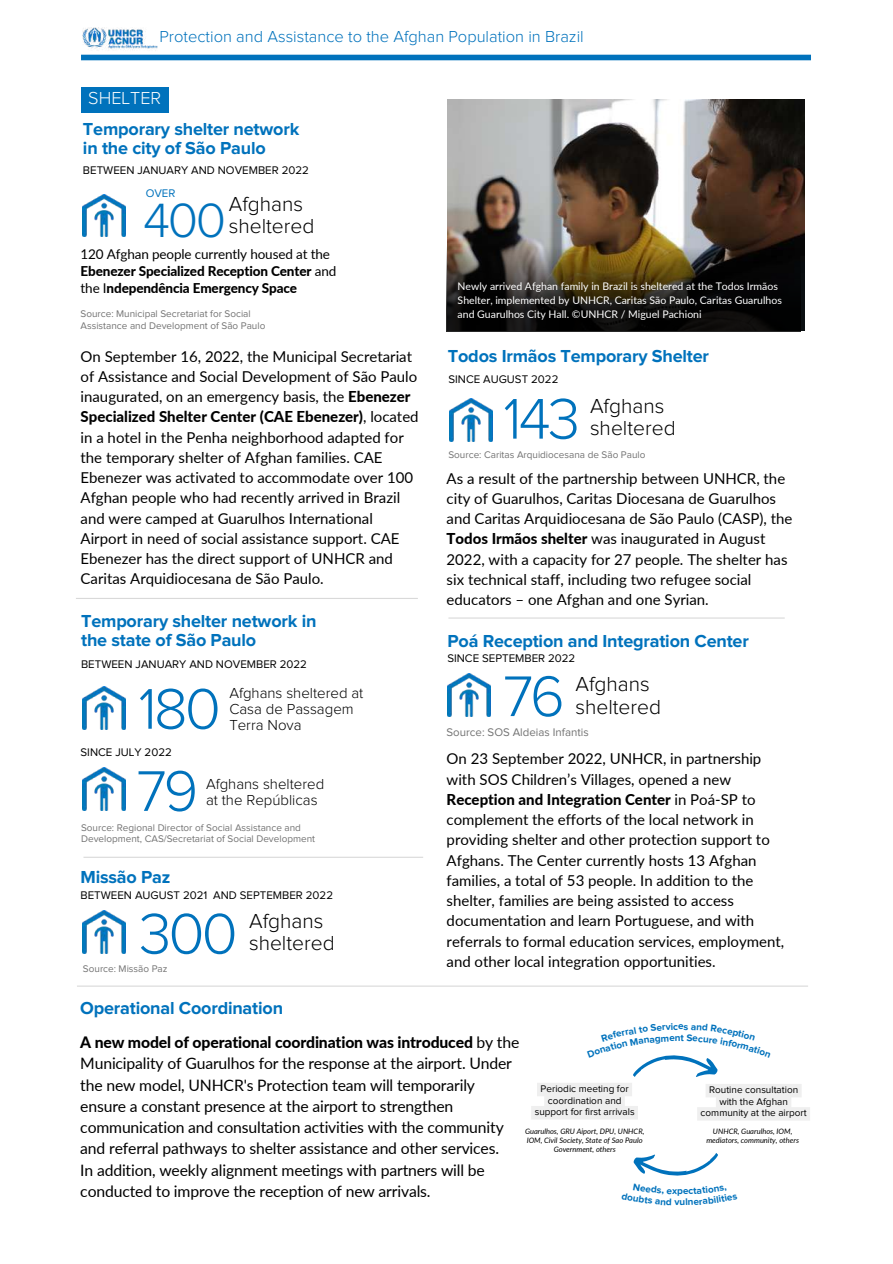
<style>
.page{position:relative;width:893px;height:1264px;background:#fff}
.page>*{position:absolute;margin:0;border:0;box-sizing:border-box;transform-origin:0 0}
.t1{font:300 59.4px "Proxima Nova";letter-spacing:-.05em;color:#0072bc}
.t2{font:300 49.8px "Proxima Nova";color:#0072bc}
.t3{font:300 21px/22.4px "Proxima Nova";color:#000}
.t4{font:700 18px/19px "Proxima Nova";letter-spacing:-.01em;color:#0072bc}
.t5{font:300 18px "Proxima Nova";color:#fefefe}
.t6{font:300 16.5px "Proxima Nova";color:#0072bc}
.t7{font:15.75px/21.3px "Lato";letter-spacing:-.01em;color:#000}
.t8{font:15px/20.2px "Lato";color:#000}
.t9{font:300 15px/15.8px "Proxima Nova";color:#000}
.t10{font:800 13.5px/16.8px "Lato";letter-spacing:-.01em;color:#000}
.t11{font:11.4px "Proxima Nova";color:#000}
.t12{font:11.4px "Proxima Nova";color:#737373}
.t13{font:11.4px "Proxima Nova";color:#0072bc}
.t14{font:10.5px/14px "Lato";color:#fff}
.t15{font:9.9px/11.6px "Proxima Nova";color:#737373}
.t16{font:9.9px/11.6px "Proxima Nova";color:#000;text-align:center}
.t17{font:700 9.9px "Proxima Nova";color:#0072bc}
.t18{font:italic 7.5px/8.7px "Lato";color:#000;text-align:center}
.s1{font-weight:400}
.s2{font-weight:800}
</style>
<div class="page">
<img style="left:83px;top:194px;width:43px;height:43px">
<img style="left:83px;top:910px;width:43px;height:43px">
<img style="left:450px;top:398px;width:42px;height:43px">
<img style="left:83px;top:686px;width:43px;height:43px">
<hr style="left:83px;top:856px;width:340px;height:1px;background:#d9d9d9">
<hr style="left:77px;top:985px;width:731px;height:1px;background:#d9d9d9">
<img style="left:448px;top:100px;width:356px;height:230px">
<img style="left:446px;top:131px;width:354px;height:200px">
<img style="left:83px;top:767px;width:43px;height:43px">
<img style="left:448px;top:674px;width:42px;height:42px">
<hr style="left:76px;top:598px;width:342px;height:1px;background:#d9d9d9">
<hr style="left:448px;top:617px;width:336px;height:1px;background:#d9d9d9">
<img style="left:82px;top:27px;width:76px;height:23px">
<div style="left:81px;top:55px;width:730px;height:5px;background:#0072bc"></div>
<svg style="left:633px;top:1153px;width:85px;height:23px"></svg>
<div style="left:81px;top:87px;width:87px;height:25px;background:#0072bc"></div>
<svg style="left:531px;top:1055px;width:279px;height:65px"></svg>
<p class="t6" style="left:159px;top:29px;width:425px">Protection and Assistance to the Afghan Population in Brazil</p>
<p class="t5" style="left:88px;top:90px;width:74px">SHELTER</p>
<p class="t4" style="left:83px;top:120px;width:218px">Temporary shelter network in the city of São Paulo</p>
<p class="t11" style="left:83px;top:165px;width:227px">BETWEEN JANUARY AND NOVEMBER 2022</p>
<p class="t13" style="left:146px;top:188px;width:31px">OVER</p>
<h3 class="t3" style="left:229px;top:193px;width:87px">Afghans sheltered</h3>
<h2 class="t2" style="left:143px;top:198px;width:84px">400</h2>
<p class="t10" style="left:81px;top:245px;width:257px"><span class="s1">120 Afghan people currently housed at the<br></span>Ebenezer Specialized Reception Center <span class="s1">and the I</span>ndependência Emergency Space</p>
<p class="t15" style="left:81px;top:309px;width:186px">Source: Municipal Secretariat for Social<br>Assistance and Development of São Paulo</p>
<p class="t8" style="left:81px;top:345px;width:339px">On September 16, 2022, the Municipal Secretariat of Assistance and Social Development of São Paulo inaugurated, on an emergency basis, the <span class="s2">Ebenezer Specialized Shelter Center (CAE Ebenezer)</span>, located in a hotel in the Penha neighborhood adapted for the temporary shelter of Afghan families. CAE Ebenezer was activated to accommodate over 100<br>Afghan people who had recently arrived in Brazil and were camped at Guarulhos International Airport in need of social assistance support. CAE Ebenezer has the direct support of UNHCR and Caritas Arquidiocesana de São Paulo.</p>
<p class="t4" style="left:81px;top:612px;width:237px">Temporary shelter network in the state of São Paulo</p>
<p class="t11" style="left:81px;top:659px;width:227px">BETWEEN JANUARY AND NOVEMBER 2022</p>
<h1 class="t1" style="left:138px;top:681px;width:84px">180</h1>
<p class="t11" style="left:81px;top:746px;width:93px">SINCE JULY 2022</p>
<p class="t9" style="left:229px;top:686px;width:135px">Afghans sheltered at<br>Casa de Passagem<br>Terra Nova</p>
<h1 class="t1" style="left:137px;top:764px;width:63px">79</h1>
<p class="t9" style="left:206px;top:776px;width:120px">Afghans sheltered at the Repúblicas</p>
<p class="t15" style="left:81px;top:821px;width:235px">Source: Regional Director of Social Assistance and<br>Development, CAS/Secretariat of Social Development</p>
<p class="t4" style="left:81px;top:868px;width:91px">Missão Paz</p>
<p class="t11" style="left:81px;top:889px;width:254px">BETWEEN AUGUST 2021 AND SEPTEMBER 2022</p>
<h1 class="t1" style="left:139px;top:906px;width:100px">300</h1>
<p class="t15" style="left:83px;top:963px;width:86px">Source: Missão Paz</p>
<h3 class="t3" style="left:249px;top:910px;width:87px">Afghans sheltered</h3>
<p class="t14" style="left:457px;top:279px;width:326px">Newly arrived Afghan family in Brazil is sheltered at the Todos Irmãos<br>Shelter, implemented by UNHCR, Caritas São Paulo, Caritas Guarulhos and Guarulhos City Hall. ©UNHCR / Miguel Pachioni</p>
<p class="t4" style="left:448px;top:347px;width:263px">Todos Irmãos Temporary Shelter</p>
<p class="t11" style="left:448px;top:374px;width:111px">SINCE AUGUST 2022</p>
<h1 class="t1" style="left:503px;top:391px;width:78px">143</h1>
<h3 class="t3" style="left:590px;top:395px;width:87px">Afghans sheltered</h3>
<p class="t15" style="left:448px;top:449px;width:198px">Source: Caritas Arquidiocesana de São Paulo</p>
<p class="t8" style="left:446px;top:468px;width:347px">As a result of the partnership between UNHCR, the city of Guarulhos, Caritas Diocesana de Guarulhos and Caritas Arquidiocesana de São Paulo (CASP), the <span class="s2">Todos Irmãos shelter</span> was inaugurated in August 2022, with a capacity for 27 people. The shelter has six technical staff, including two refugee social educators – one Afghan and one Syrian.</p>
<p class="t4" style="left:447px;top:632px;width:303px">Poá Reception and Integration Center</p>
<p class="t11" style="left:447px;top:652px;width:129px">SINCE SEPTEMBER 2022</p>
<h1 class="t1" style="left:503px;top:669px;width:63px">76</h1>
<h3 class="t3" style="left:575px;top:674px;width:87px">Afghans sheltered</h3>
<p class="t12" style="left:446px;top:727px;width:144px">Source: SOS Aldeias Infantis</p>
<p class="t8" style="left:446px;top:748px;width:339px">On 23 September 2022, UNHCR, in partnership with SOS Children’s Villages, opened a new <span class="s2">Reception and Integration Center</span> in Poá-SP to complement the efforts of the local network in providing shelter and other protection support to Afghans. The Center currently hosts 13 Afghan families, a total of 53 people. In addition to the shelter, families are being assisted to access documentation and learn Portuguese, and with referrals to formal education services, employment, and other local integration opportunities.</p>
<p class="t4" style="left:80px;top:999px;width:204px">Operational Coordination</p>
<p class="t7" style="left:80px;top:1031px;width:440px"><span class="s2">A new model of operational coordination was introduced</span> by the Municipality of Guarulhos for the response at the airport. Under the new model, UNHCR's Protection team will temporarily ensure a constant presence at the airport to strengthen communication and consultation activities with the community and referral pathways to shelter assistance and other services.<br>In addition, weekly alignment meetings with partners will be conducted to improve the reception of new arrivals.</p>
<p class="t17" style="left:678px;top:1021px;width:7px">e</p>
<p class="t17" style="left:674px;top:1033px;width:7px">n</p>
<p class="t16" style="left:534px;top:1083px;width:101px">Periodic meeting for coordination and support for first arrivals</p>
<p class="t18" style="left:525px;top:1127px;width:121px">Guarulhos, GRU Aiport, DPU, UNHCR,<br>IOM, Civil Society, State of Sao Paulo<br>Government, others</p>
<p class="t18" style="left:706px;top:1127px;width:94px">UNHCR, Guarulhos, IOM, mediators, community, others</p>
<p class="t16" style="left:700px;top:1084px;width:108px">Routine consultation with the Afghan community at the airport</p>
<p class="t17" style="left:677px;top:1186px;width:7px">p</p>
</div>
